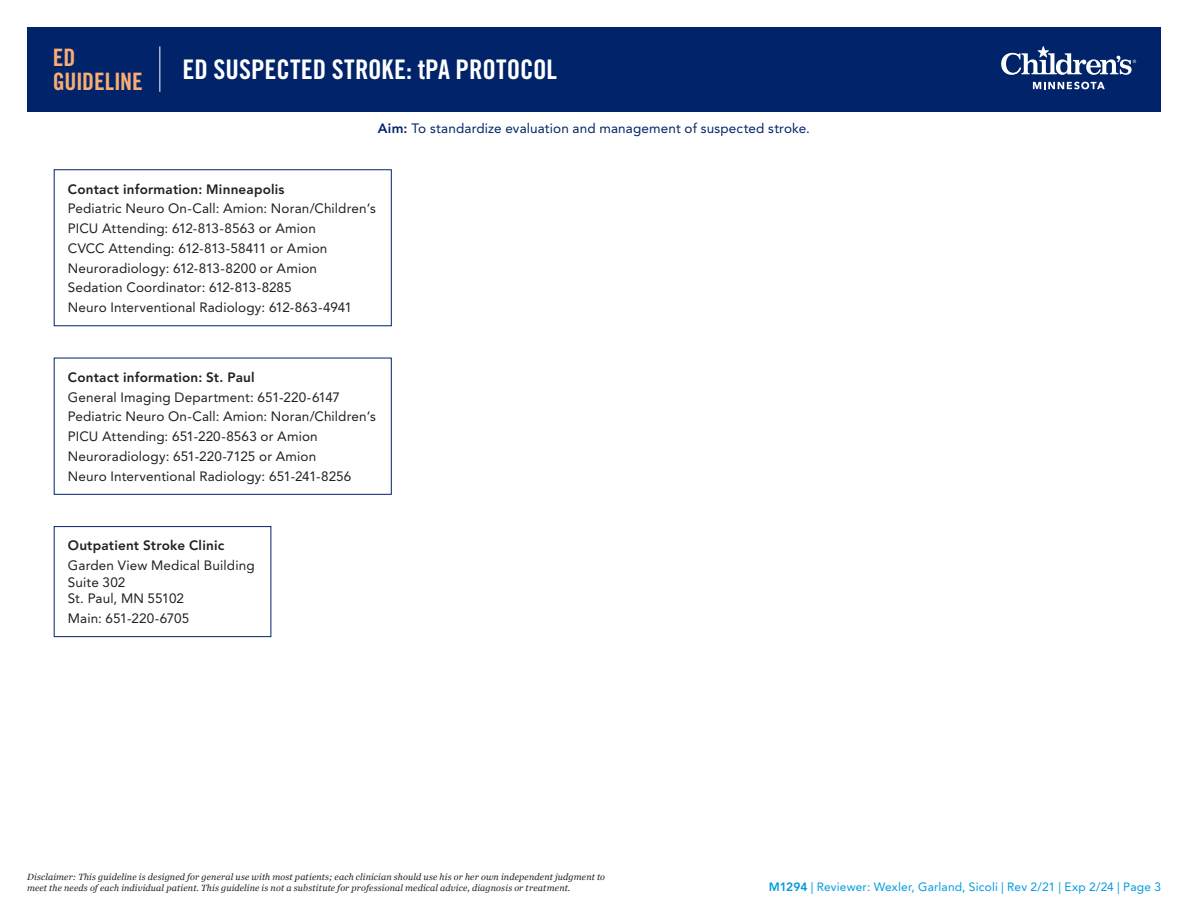
<style>
.page{position:relative;width:1188px;height:918px;background:#fff}
.page>*{position:absolute;margin:0;border:0;box-sizing:border-box;transform-origin:0 0}
.t1{font:27px "Trade Gothic LT Std Bd Cn 20";color:#fff}
.t2{font:24px/24px "Trade Gothic LT Std Bd Cn 20";letter-spacing:-.01em;color:#f9ac75}
.t3{font:13.5px/16.5px "Avenir LT Std";letter-spacing:.01em;color:#231f20}
.t4{font:800 13.5px "Avenir LT Std";letter-spacing:.015em;color:#231f20}
.t5{font:13.5px "Avenir LT Std";letter-spacing:.01em;color:#002369}
.t6{font:12px "Avenir LT Std";letter-spacing:.01em;color:#009bde}
.t7{font:italic 9px/10.8px "Georgia";letter-spacing:.015em;color:#231f20}
.s1{font-weight:800}
</style>
<div class="page">
<div style="left:27px;top:27px;width:1134px;height:84px;background:#002369"></div>
<svg style="left:1033px;top:82px;width:72px;height:7px"></svg>
<svg style="left:1001px;top:46px;width:135px;height:29px"></svg>
<hr style="left:160px;top:46px;width:1px;height:46px;background:#fff">
<div style="left:54px;top:358px;width:338px;height:137px;border:1px solid #002369"></div>
<div style="left:54px;top:526px;width:217px;height:111px;border:1px solid #002369"></div>
<h2 class="t2" style="left:53px;top:45px;width:91px">ED<br>GUIDELINE</h2>
<p class="t1" style="left:183px;top:53px;width:376px">ED SUSPECTED STROKE: tPA PROTOCOL</p>
<p class="t5" style="left:378px;top:120px;width:434px"><span class="s1">Aim:</span> To standardize evaluation and management of suspected stroke.</p>
<p class="t4" style="left:68px;top:181px;width:218px">Contact information: Minneapolis</p>
<p class="t3" style="left:68px;top:201px;width:309px">Pediatric Neuro On-Call: Amion: Noran/Children’s</p>
<p class="t3" style="left:68px;top:220px;width:249px">PICU Attending: 612-813-8563 or Amion</p>
<p class="t3" style="left:68px;top:240px;width:261px">CVCC Attending: 612-813-58411 or Amion</p>
<p class="t3" style="left:68px;top:260px;width:251px">Neuroradiology: 612-813-8200 or Amion</p>
<p class="t3" style="left:68px;top:280px;width:225px">Sedation Coordinator: 612-813-8285</p>
<p class="t3" style="left:68px;top:299px;width:286px">Neuro Interventional Radiology: 612-863-4941</p>
<p class="t4" style="left:68px;top:369px;width:188px">Contact information: St. Paul</p>
<p class="t3" style="left:68px;top:389px;width:274px">General Imaging Department: 651-220-6147</p>
<p class="t3" style="left:68px;top:409px;width:309px">Pediatric Neuro On-Call: Amion: Noran/Children’s</p>
<p class="t3" style="left:68px;top:428px;width:251px">PICU Attending: 651-220-8563 or Amion</p>
<p class="t3" style="left:68px;top:448px;width:250px">Neuroradiology: 651-220-7125 or Amion</p>
<p class="t3" style="left:68px;top:468px;width:285px">Neuro Interventional Radiology: 651-241-8256</p>
<p class="t4" style="left:68px;top:538px;width:158px">Outpatient Stroke Clinic</p>
<p class="t3" style="left:68px;top:557px;width:188px">Garden View Medical Building<br>Suite 302<br>St. Paul, MN 55102</p>
<p class="t3" style="left:68px;top:610px;width:123px">Main: 651-220-6705</p>
<p class="t7" style="left:27px;top:871px;width:580px">Disclaimer: This guideline is designed for general use with most patients; each clinician should use his or her own independent judgment to meet the needs of each individual patient. This guideline is not a substitute for professional medical advice, diagnosis or treatment.</p>
<p class="t6" style="left:769px;top:880px;width:394px"><span class="s1">M1294</span> | Reviewer: Wexler, Garland, Sicoli | Rev 2/21 | Exp 2/24 | Page 3</p>
</div>
